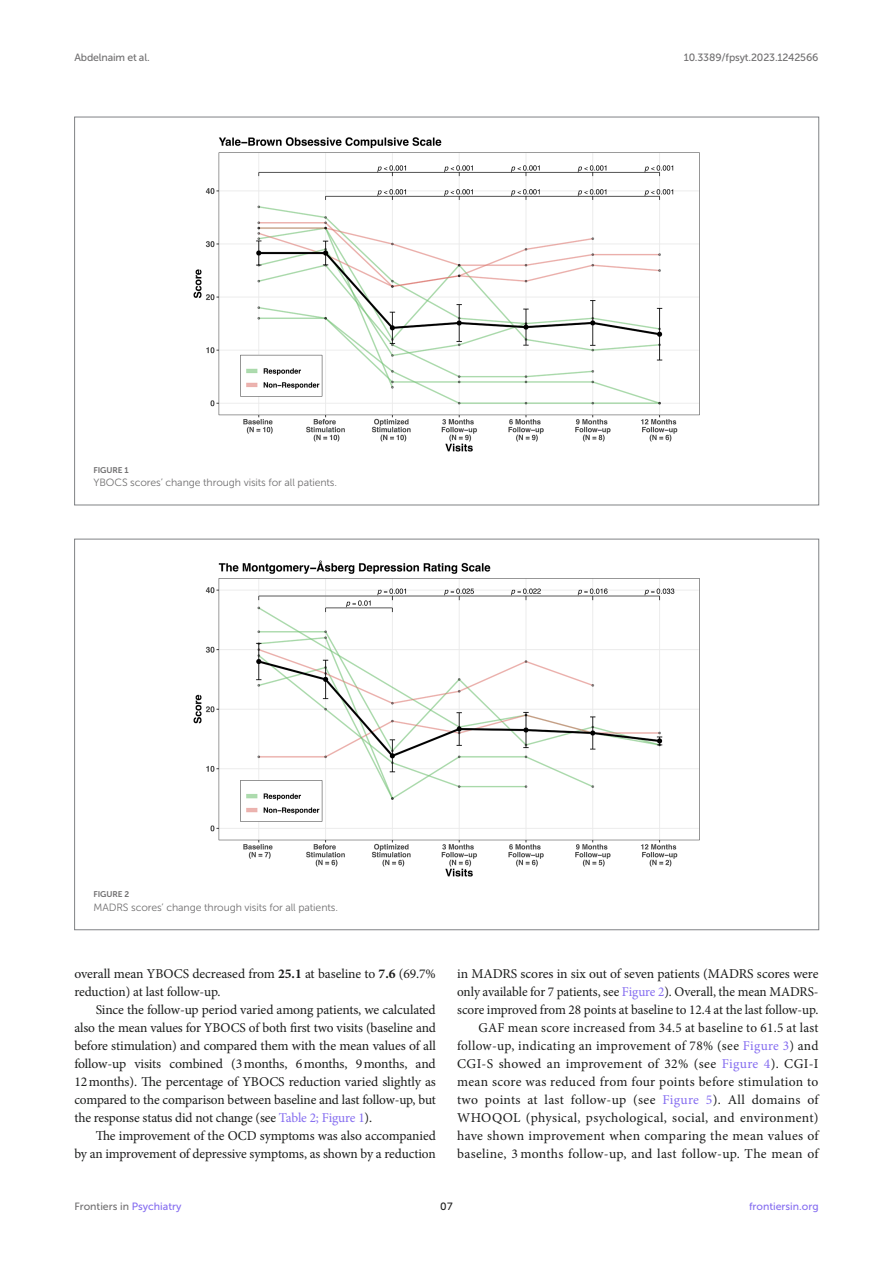
<style>
.page{position:relative;width:893px;height:1263px;background:#fff}
.page>*{position:absolute;margin:0;border:0;box-sizing:border-box;transform-origin:0 0}
.TEXT{font:13.5px/18px "Minion Pro";letter-spacing:-.01em;color:#1b1c1b;text-align:justify}
.FIG_LEG{font:10.5px "Museo Sans 300";letter-spacing:-.01em;color:#706f70}
.t1{font:10.5px "Museo Sans 500";letter-spacing:-.015em;color:#706f70}
.t2{font:10.5px "Museo Sans 500";color:#856df0}
.t3{font:10.5px "Museo Sans 500";color:#1b1c1b}
.FIG_HD{font:8.25px "Museo Sans 700";letter-spacing:-.01em;color:#706f70}
.s1{font-weight:700}
.s2{color:#856df0}
</style>
<div class="page">
<img style="left:193px;top:137px;width:507px;height:315px">
<img style="left:193px;top:560px;width:507px;height:317px">
<p class="t1" style="left:74px;top:51px;width:77px">Abdelnaim et al.</p>
<p class="t1" style="left:684px;top:51px;width:136px">10.3389/fpsyt.2023.1242566</p>
<p class="FIG_HD" style="left:94px;top:465px;width:37px">FIGURE 1</p>
<p class="FIG_LEG" style="left:94px;top:477px;width:245px">YBOCS scores’ change through visits for all patients.</p>
<p class="FIG_HD" style="left:94px;top:890px;width:37px">FIGURE 2</p>
<p class="FIG_LEG" style="left:94px;top:901px;width:246px">MADRS scores’ change through visits for all patients.</p>
<p class="TEXT" style="left:74px;top:965px;width:363px">overall mean YBOCS decreased from <span class="s1">25.1</span> at baseline to <span class="s1">7.6</span> (69.7% reduction) at last follow-up.</p>
<p class="TEXT" style="left:74px;top:1001px;width:363px;text-indent:21px">Since the follow-up period varied among patients, we calculated also the mean values for YBOCS of both first two visits (baseline and before stimulation) and compared them with the mean values of all follow-up visits combined (3months, 6months, 9months, and 12months). The percentage of YBOCS reduction varied slightly as compared to the comparison between baseline and last follow-up, but the response status did not change (see <span class="s2">Table 2; Figure 1</span>).</p>
<p class="TEXT" style="left:74px;top:1127px;width:363px;text-align:right">The improvement of the OCD symptoms was also accompanied<br>by an improvement of depressive symptoms, as shown by a reduction</p>
<p class="TEXT" style="left:457px;top:965px;width:363px">in MADRS scores in six out of seven patients (MADRS scores were only available for 7 patients, see <span class="s2">Figure 2</span>). Overall, the mean MADRS&shy;score improved from 28 points at baseline to 12.4 at the last follow-up.</p>
<p class="TEXT" style="left:457px;top:1019px;width:363px;text-indent:21px">GAF mean score increased from 34.5 at baseline to 61.5 at last follow-up, indicating an improvement of 78% (see <span class="s2">Figure 3</span>) and CGI-S showed an improvement of 32% (see <span class="s2">Figure 4</span>). CGI-I mean score was reduced from four points before stimulation to two points at last follow-up (see <span class="s2">Figure 5</span>). All domains of WHOQOL (physical, psychological, social, and environment) have shown improvement when comparing the mean values of baseline, 3 months follow-up, and last follow-up. The mean of</p>
<p class="t1" style="left:74px;top:1200px;width:109px">Frontiers in <span class="s2">Psychiatry</span></p>
<p class="t3" style="left:440px;top:1200px;width:14px">07</p>
<p class="t2" style="left:749px;top:1200px;width:71px">frontiersin.org</p>
</div>
